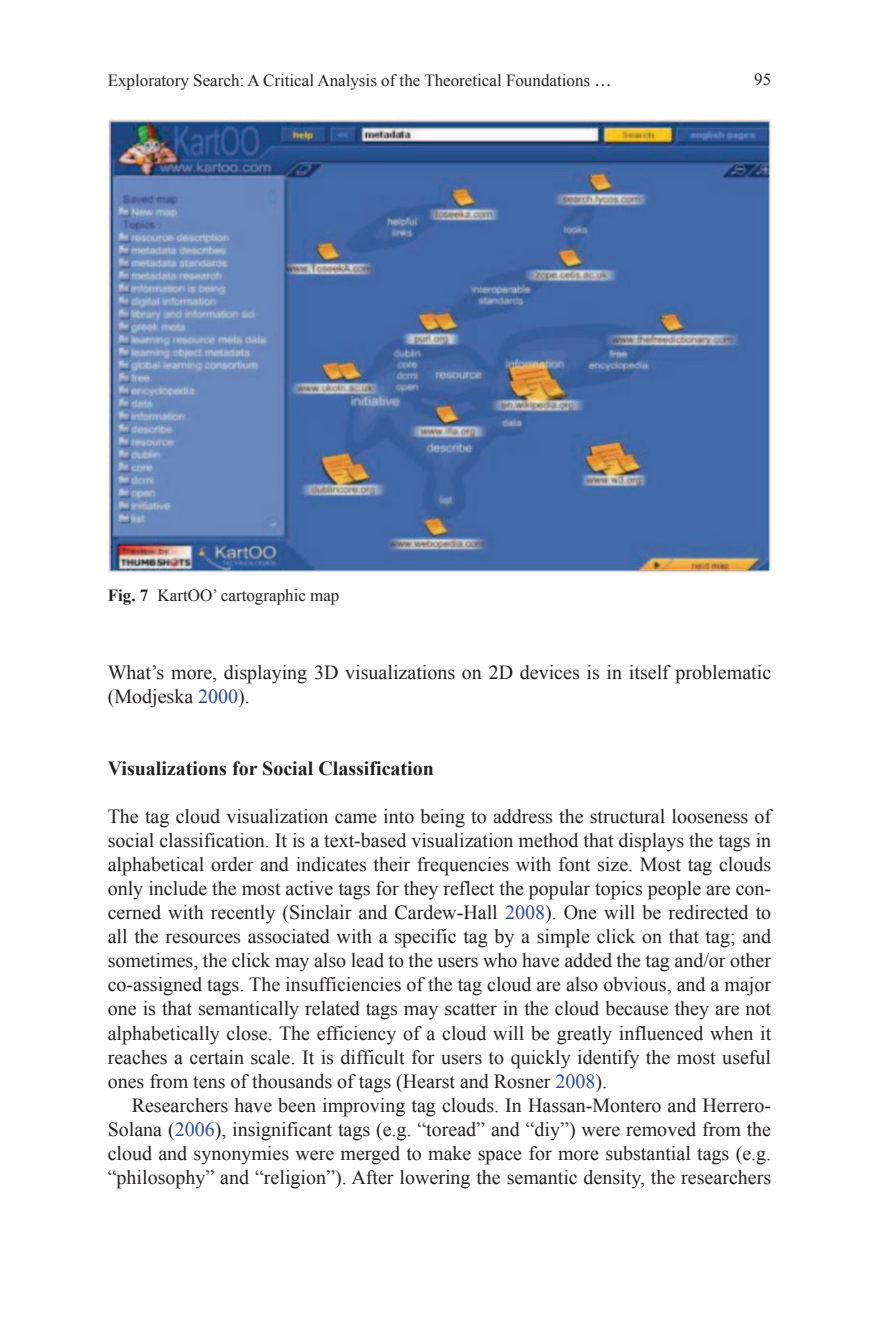
<style>
.page{position:relative;width:879px;height:1333px;background:#fff}
.page>*{position:absolute;margin:0;border:0;box-sizing:border-box;transform-origin:0 0}
.t1{font:20px/24px "Times New Roman";color:#231f20;text-align:justify}
.t2{font:700 20px "Times New Roman";color:#231f20}
.t3{font:17px "Times New Roman";color:#231f20}
.s1{font-family:"Myriad Pro"}
.s2{font-weight:700}
.s3{color:#324a97}
</style>
<div class="page">
<img style="left:108px;top:118px;width:663px;height:454px">
<p class="t3" style="left:108px;top:69px;width:505px">Exploratory Search: A Critical Analysis of the Theoretical Foundations <span class="s1">…</span></p>
<p class="t3" style="left:754px;top:68px;width:18px">95</p>
<p class="t3" style="left:108px;top:584px;width:233px"><span class="s2">Fig. 7</span> KartOO’ cartographic map</p>
<p class="t1" style="left:108px;top:660px;width:665px">What’s more, displaying 3D visualizations on 2D devices is in itself problematic (Modjeska <span class="s3">2000</span>).</p>
<p class="t2" style="left:108px;top:754px;width:328px">Visualizations for Social Classification</p>
<p class="t1" style="left:108px;top:804px;width:665px">The tag cloud visualization came into being to address the structural looseness of social classification. It is a text-based visualization method that displays the tags in alphabetical order and indicates their frequencies with font size. Most tag clouds only include the most active tags for they reflect the popular topics people are con&shy;cerned with recently (Sinclair and Cardew-Hall <span class="s3">2008</span>). One will be redirected to all the resources associated with a specific tag by a simple click on that tag; and sometimes, the click may also lead to the users who have added the tag and/or other co-assigned tags. The insufficiencies of the tag cloud are also obvious, and a major one is that semantically related tags may scatter in the cloud because they are not alphabetically close. The efficiency of a cloud will be greatly influenced when it reaches a certain scale. It is difficult for users to quickly identify the most useful ones from tens of thousands of tags (Hearst and Rosner <span class="s3">2008</span>).</p>
<p class="t1" style="left:108px;top:1092px;width:665px;text-indent:24px">Researchers have been improving tag clouds. In Hassan-Montero and Herrero-Solana (<span class="s3">2006</span>), insignificant tags (e.g. “toread” and “diy”) were removed from the cloud and synonymies were merged to make space for more substantial tags (e.g. “philosophy” and “religion”). After lowering the semantic density, the researchers</p>
</div>
